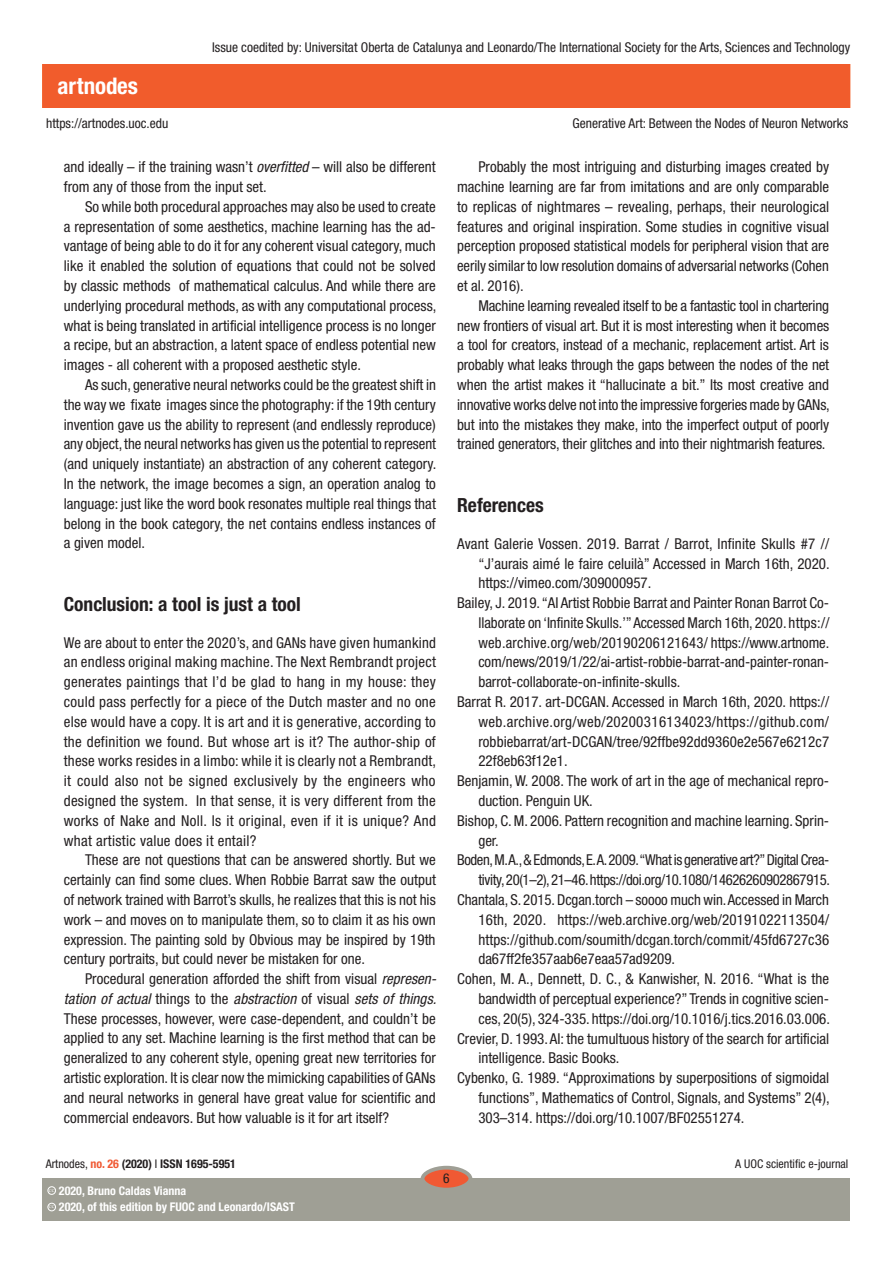
<style>
.page{position:relative;width:893px;height:1263px;background:#fff}
.page>*{position:absolute;margin:0;border:0;box-sizing:border-box;transform-origin:0 0}
.t1{font:700 condensed 22.95px "Helvetica Neue LT Std";color:#fff}
.t2{font:700 condensed 19.5px "Helvetica Neue LT Std";color:#231f20}
.t3{font:condensed 15px/19.8px "Helvetica Neue LT Std";color:#231f20;text-align:justify}
.t4{font:condensed 15px "Helvetica Neue LT Std";letter-spacing:-.025em;color:#231f20}
.t5{font:condensed 15px "Helvetica Neue LT Std";letter-spacing:.025em;color:#231f20}
.t6{font:condensed 13.5px "Helvetica Neue LT Std";color:#231f20}
.t7{font:700 condensed 12px "Helvetica Neue LT Std";color:#fff}
.t8{font:700 condensed 12px "Helvetica Neue LT Std";color:#231f20}
.t9{font:condensed 12px "Helvetica Neue LT Std";color:#231f20}
.t10{font:600 3.9px "Adobe Caslon Pro";color:#fff}
.s1{font-style:italic}
.s2{font-weight:400}
.s3{color:#f05933}
</style>
<div class="page">
<div style="left:43px;top:65px;width:807px;height:42px;background:#f15c2c"></div>
<div style="left:43px;top:1178px;width:807px;height:42px;background:#9f9f95"></div>
<div style="left:422px;top:1168px;width:48px;height:21px;background:#f05933;border-radius:50%"></div>
<div style="left:421px;top:1166px;width:51px;height:25px;border:4px solid #9f9f95;border-radius:50%"></div>
<div style="left:48px;top:1203px;width:8px;height:8px;border:1px solid #fff;border-radius:50%"></div>
<div style="left:48px;top:1186px;width:8px;height:8px;border:1px solid #fff;border-radius:50%"></div>
<h1 class="t1" style="left:58px;top:72px;width:82px">artnodes</h1>
<p class="t6" style="left:46px;top:115px;width:124px">https://artnodes.uoc.edu</p>
<p class="t6" style="left:212px;top:40px;width:640px">Issue coedited by: Universitat Oberta de Catalunya and Leonardo/The International Society for the Arts, Sciences and Technology</p>
<p class="t6" style="left:572px;top:115px;width:277px">Generative Art: Between the Nodes of Neuron Networks</p>
<p class="t3" style="left:64px;top:157px;width:373px">and ideally – if the training wasn’t <span class="s1">overfitted</span> – will also be different from any of those from the input set.</p>
<p class="t3" style="left:64px;top:197px;width:374px;text-indent:21px">So while both procedural approaches may also be used to create a representation of some aesthetics, machine learning has the ad&shy;vantage of being able to do it for any coherent visual category, much like it enabled the solution of equations that could not be solved by classic methods of mathematical calculus. And while there are underlying procedural methods, as with any computational process, what is being translated in artificial intelligence process is no longer a recipe, but an abstraction, a latent space of endless potential new images - all coherent with a proposed aesthetic style.</p>
<p class="t3" style="left:64px;top:375px;width:374px;text-indent:21px">As such, generative neural networks could be the greatest shift in the way we fixate images since the photography: if the 19th century invention gave us the ability to represent (and endlessly reproduce) any object, the neural networks has given us the potential to represent (and uniquely instantiate) an abstraction of any coherent category.<br>In the network, the image becomes a sign, an operation analog to language: just like the word book resonates multiple real things that belong in the book category, the net contains endless instances of a given model.</p>
<h2 class="t2" style="left:64px;top:592px;width:239px">Conclusion: a tool is just a tool</h2>
<p class="t3" style="left:64px;top:632px;width:374px">We are about to enter the 2020’s, and GANs have given humankind an endless original making machine. The Next Rembrandt project generates paintings that I’d be glad to hang in my house: they could pass perfectly for a piece of the Dutch master and no one else would have a copy. It is art and it is generative, according to the definition we found. But whose art is it? The author-ship of these works resides in a limbo: while it is clearly not a Rembrandt, it could also not be signed exclusively by the engineers who designed the system. In that sense, it is very different from the works of Nake and Noll. Is it original, even if it is unique? And what artistic value does it entail?</p>
<p class="t3" style="left:64px;top:850px;width:374px;text-indent:21px">These are not questions that can be answered shortly. But we certainly can find some clues. When Robbie Barrat saw the output of network trained with Barrot’s skulls, he realizes that this is not his work – and moves on to manipulate them, so to claim it as his own expression. The painting sold by Obvious may be inspired by 19th century portraits, but could never be mistaken for one.</p>
<p class="t3" style="left:64px;top:969px;width:374px;text-indent:21px">Procedural generation afforded the shift from visual <span class="s1">represen&shy;tation of actual</span> things to the <span class="s1">abstraction</span> of visual <span class="s1">sets of things.<br></span>These processes, however, were case-dependent, and couldn’t be applied to any set. Machine learning is the first method that can be generalized to any coherent style, opening great new territories for artistic exploration. It is clear now the mimicking capabilities of GANs and neural networks in general have great value for scientific and commercial endeavors. But how valuable is it for art itself?</p>
<p class="t3" style="left:457px;top:157px;width:374px;text-indent:21px">Probably the most intriguing and disturbing images created by machine learning are far from imitations and are only comparable to replicas of nightmares – revealing, perhaps, their neurological features and original inspiration. Some studies in cognitive visual perception proposed statistical models for peripheral vision that are eerily similar to low resolution domains of adversarial networks (Cohen et al. 2016).</p>
<p class="t3" style="left:457px;top:295px;width:374px;text-indent:21px">Machine learning revealed itself to be a fantastic tool in chartering new frontiers of visual art. But it is most interesting when it becomes a tool for creators, instead of a mechanic, replacement artist. Art is probably what leaks through the gaps between the nodes of the net when the artist makes it “hallucinate a bit.” Its most creative and innovative works delve not into the impressive forgeries made by GANs, but into the mistakes they make, into the imperfect output of poorly trained generators, their glitches and into their nightmarish features.</p>
<h2 class="t2" style="left:457px;top:493px;width:88px">References</h2>
<p class="t3" style="left:457px;top:533px;width:374px">Avant Galerie Vossen. 2019. Barrat / Barrot, Infinite Skulls #7 //</p>
<p class="t3" style="left:478px;top:553px;width:353px">“J’aurais aimé le faire celuilà” Accessed in March 16th, 2020.</p>
<p class="t3" style="left:478px;top:573px;width:175px">https://vimeo.com/309000957.</p>
<p class="t3" style="left:457px;top:593px;width:374px">Bailey, J. 2019. “AI Artist Robbie Barrat and Painter Ronan Barrot Co-</p>
<p class="t3" style="left:478px;top:613px;width:353px">llaborate on ‘Infinite Skulls.’” Accessed March 16th, 2020. https://</p>
<p class="t3" style="left:478px;top:632px;width:352px">web.archive.org/web/20190206121643/ https://www.artnome.</p>
<p class="t3" style="left:478px;top:652px;width:352px">com/news/2019/1/22/ai-artist-robbie-barrat-and-painter-ronan-</p>
<p class="t3" style="left:478px;top:672px;width:204px">barrot-collaborate-on-infinite-skulls.</p>
<p class="t3" style="left:457px;top:692px;width:374px">Barrat R. 2017. art-DCGAN. Accessed in March 16th, 2020. https://</p>
<p class="t5" style="left:478px;top:713px;width:352px">web.archive.org/web/20200316134023/https://github.com/</p>
<p class="t3" style="left:478px;top:731px;width:352px">robbiebarrat/art-DCGAN/tree/92ffbe92dd9360e2e567e6212c7</p>
<p class="t3" style="left:478px;top:751px;width:91px">22f8eb63f12e1.</p>
<p class="t3" style="left:457px;top:771px;width:374px">Benjamin, W. 2008. The work of art in the age of mechanical repro-</p>
<p class="t3" style="left:478px;top:791px;width:116px">duction. Penguin UK.</p>
<p class="t3" style="left:457px;top:810px;width:374px">Bishop, C. M. 2006. Pattern recognition and machine learning. Sprin-</p>
<p class="t3" style="left:478px;top:830px;width:22px">ger.</p>
<p class="t4" style="left:457px;top:851px;width:374px">Boden, M. A., &amp; Edmonds, E. A. 2009. “What is generative art?” Digital Crea-</p>
<p class="t4" style="left:478px;top:871px;width:353px">tivity, 20(1–2), 21–46. https://doi.org/10.1080/14626260902867915.</p>
<p class="t3" style="left:457px;top:890px;width:373px">Chantala, S. 2015. Dcgan.torch – soooo much win. Accessed in March</p>
<p class="t3" style="left:478px;top:909px;width:353px">16th, 2020. https://web.archive.org/web/20191022113504/</p>
<p class="t3" style="left:478px;top:929px;width:352px">https://github.com/soumith/dcgan.torch/commit/45fd6727c36</p>
<p class="t3" style="left:478px;top:949px;width:198px">da67ff2fe357aab6e7eaa57ad9209.</p>
<p class="t3" style="left:457px;top:969px;width:374px">Cohen, M. A., Dennett, D. C., &amp; Kanwisher, N. 2016. “What is the</p>
<p class="t3" style="left:478px;top:988px;width:352px">bandwidth of perceptual experience?” Trends in cognitive scien-</p>
<p class="t3" style="left:478px;top:1008px;width:353px">ces, 20(5), 324-335. https://doi.org/10.1016/j.tics.2016.03.006.</p>
<p class="t3" style="left:457px;top:1028px;width:374px">Crevier, D. 1993. AI: the tumultuous history of the search for artificial</p>
<p class="t3" style="left:478px;top:1048px;width:143px">intelligence. Basic Books.</p>
<p class="t3" style="left:457px;top:1068px;width:374px">Cybenko, G. 1989. “Approximations by superpositions of sigmoidal</p>
<p class="t3" style="left:478px;top:1087px;width:353px">functions”, Mathematics of Control, Signals, and Systems” 2(4),</p>
<p class="t3" style="left:478px;top:1107px;width:268px">303–314. https://doi.org/10.1007/BF02551274.</p>
<p class="t8" style="left:46px;top:1157px;width:192px"><span class="s2">Artnodes,</span> <span class="s3">no. 26</span> (2020) <span class="s2">I</span> ISSN 1695-5951</p>
<p class="t10" style="left:49px;top:1205px;width:7px">CC</p>
<p class="t7" style="left:59px;top:1200px;width:237px">2020, of this edition by FUOC and Leonardo/ISAST</p>
<p class="t7" style="left:59px;top:1183px;width:129px">2020, Bruno Caldas Vianna</p>
<p class="t10" style="left:49px;top:1188px;width:7px">CC</p>
<p class="t6" style="left:443px;top:1171px;width:8px">6</p>
<p class="t9" style="left:735px;top:1157px;width:115px">A UOC scientific e-journal</p>
</div>
